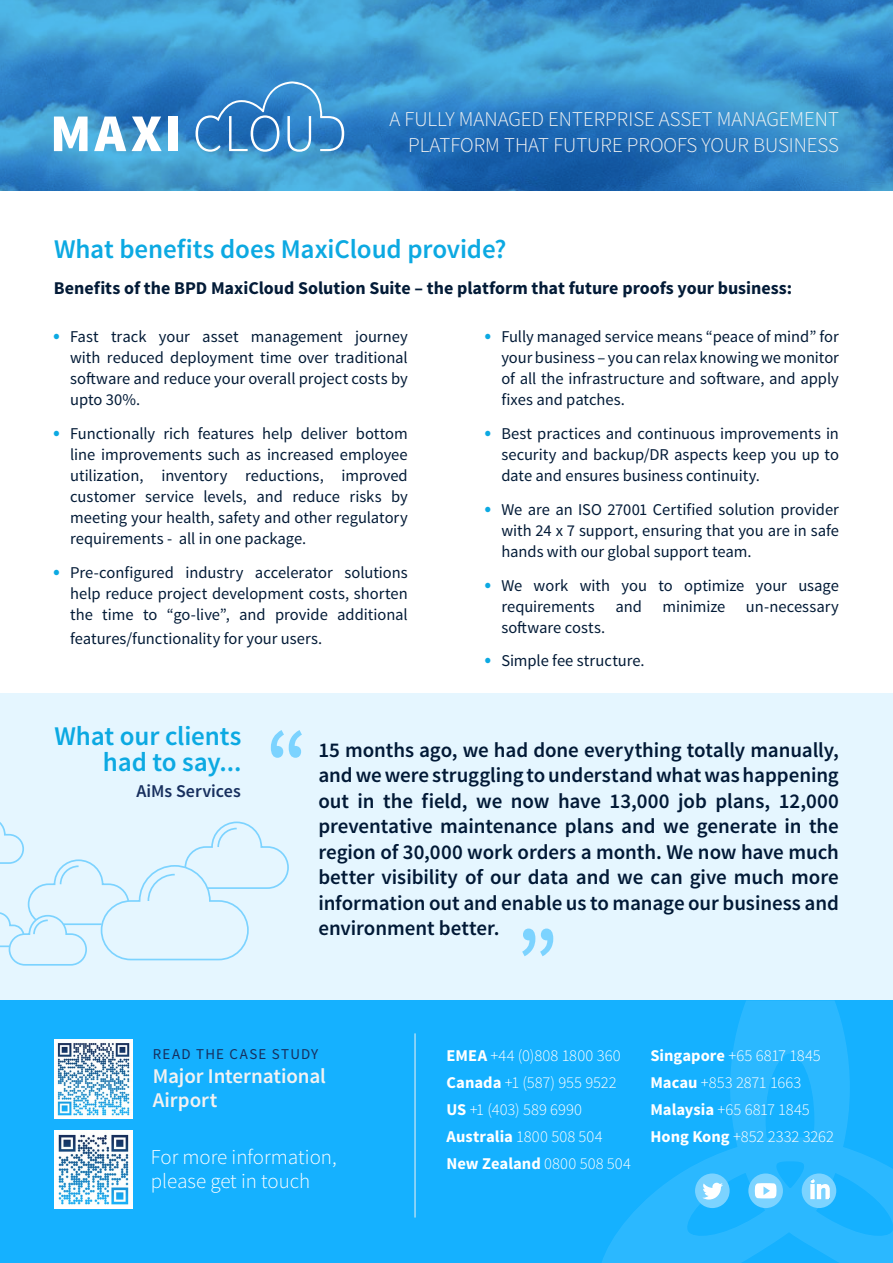
<style>
.page{position:relative;width:893px;height:1263px;background:#fff}
.page>*{position:absolute;margin:0;border:0;box-sizing:border-box;transform-origin:0 0}
.t1{font:600 27px/25.5px "Source Sans Pro";letter-spacing:-.005em;color:#0ca9e2;text-align:right}
.t2{font:600 21px/25.5px "Source Sans Pro";letter-spacing:-.005em;color:#011936;text-align:justify}
.t3{font:300 21px/25.5px "Source Sans Pro";color:#f2f2f2;text-align:right}
.t4{font:300 21px/24px "Source Sans Pro";color:#fff}
.t5{font:600 21px/24px "Source Sans Pro";letter-spacing:-.005em;color:#f2f2f2}
.t6{font:700 18px "Source Sans Pro";color:#031b37}
.t7{font:600 18px "Source Sans Pro";color:#172f5e}
.t8{font:16.5px/21px "Source Sans Pro";color:#031b37;text-align:justify}
.t9{font:300 16.5px/27px "Source Sans Pro";letter-spacing:.005em;color:#fff}
.t10{font:15px "Source Sans Pro";letter-spacing:.085em;color:#172f5e}
.s1{font-weight:600;font-size:21px;color:#0ca9e2}
.s2{font-weight:700}
</style>
<div class="page">
<svg style="left:0;top:0;width:893px;height:191px;background:#378eca"></svg>
<div style="left:0;top:693px;width:893px;height:307px;background:#e5f6ff"></div>
<svg style="left:54px;top:117px;width:34px;height:34px"></svg>
<svg style="left:94px;top:117px;width:68px;height:34px"></svg>
<div style="left:168px;top:117px;width:9px;height:34px;background:#fff"></div>
<svg style="left:196px;top:81px;width:148px;height:71px;background:#438dcb"></svg>
<svg style="left:0;top:821px;width:289px;height:145px"></svg>
<svg style="left:271px;top:730px;width:31px;height:28px"></svg>
<div style="left:0;top:1000px;width:893px;height:263px;background:#15b1ff"></div>
<svg style="left:602px;top:1000px;width:291px;height:263px"></svg>
<hr style="left:415px;top:1033px;width:1px;height:184px;background:#f2f2f2">
<svg style="left:695px;top:1173px;width:35px;height:35px"></svg>
<svg style="left:748px;top:1173px;width:35px;height:35px"></svg>
<svg style="left:802px;top:1173px;width:34px;height:35px"></svg>
<img style="left:54px;top:1130px;width:79px;height:79px">
<img style="left:54px;top:1039px;width:79px;height:79px">
<svg style="left:522px;top:928px;width:31px;height:28px"></svg>
<p class="t3" style="left:389px;top:107px;width:451px">A FULLY MANAGED ENTERPRISE ASSET MANAGEMENT<br>PLATFORM THAT FUTURE PROOFS YOUR BUSINESS</p>
<h1 class="t1" style="left:54px;top:237px;width:454px">What benefits does MaxiCloud provide?</h1>
<p class="t6" style="left:54px;top:276px;width:740px">Benefits of the BPD MaxiCloud Solution Suite – the platform that future proofs your business:</p>
<p class="t8" style="left:70px;top:327px;width:339px;text-indent:-17px"><span class="s1">•</span> Fast track your asset management journey with reduced deployment time over traditional software and reduce your overall project costs by upto 30%.</p>
<p class="t8" style="left:70px;top:423px;width:339px;text-indent:-17px"><span class="s1">•</span> Functionally rich features help deliver bottom line improvements such as increased employee utilization, inventory reductions, improved customer service levels, and reduce risks by meeting your health, safety and other regulatory requirements - all in one package.</p>
<p class="t8" style="left:70px;top:562px;width:339px;text-indent:-17px"><span class="s1">•</span> Pre-configured industry accelerator solutions help reduce project development costs, shorten the time to “go-live”, and provide additional</p>
<p class="t8" style="left:70px;top:628px;width:254px">features/functionality for your users.</p>
<p class="t8" style="left:501px;top:327px;width:339px;text-indent:-17px"><span class="s1">•</span> Fully managed service means “peace of mind” for your business – you can relax knowing we monitor of all the infrastructure and software, and apply fixes and patches.</p>
<p class="t8" style="left:501px;top:423px;width:339px;text-indent:-17px"><span class="s1">•</span> Best practices and continuous improvements in security and backup/DR aspects keep you up to date and ensures business continuity.</p>
<p class="t8" style="left:501px;top:499px;width:339px;text-indent:-17px"><span class="s1">•</span> We are an ISO 27001 Certified solution provider with 24 x 7 support, ensuring that you are in safe hands with our global support team.</p>
<p class="t8" style="left:501px;top:575px;width:339px;text-indent:-17px"><span class="s1">•</span> We work with you to optimize your usage requirements and minimize un-necessary software costs.</p>
<p class="t8" style="left:484px;top:651px;width:162px"><span class="s1">•</span> Simple fee structure.</p>
<h1 class="t1" style="left:55px;top:724px;width:189px">What our clients had to say...</h1>
<p class="t7" style="left:136px;top:780px;width:106px">AiMs Services</p>
<p class="t2" style="left:318px;top:738px;width:522px">15 months ago, we had done everything totally manually, and we were struggling to understand what was happening out in the field, we now have 13,000 job plans, 12,000 preventative maintenance plans and we generate in the region of 30,000 work orders a month. We now have much better visibility of our data and we can give much more information out and enable us to manage our business and environment better.</p>
<p class="t10" style="left:153px;top:1044px;width:167px">READ THE CASE STUDY</p>
<p class="t5" style="left:153px;top:1065px;width:175px">Major International<br>Airport</p>
<p class="t4" style="left:151px;top:1145px;width:187px">For more information, please get in touch</p>
<p class="t9" style="left:446px;top:1042px;width:186px"><span class="s2">EMEA</span> +44 (0)808 1800 360<br><span class="s2">Canada</span> +1 (587) 955 9522<br><span class="s2">US</span> +1 (403) 589 6990<br><span class="s2">Australia</span> 1800 508 504<br><span class="s2">New Zealand</span> 0800 508 504</p>
<p class="t9" style="left:650px;top:1042px;width:185px"><span class="s2">Singapore</span> +65 6817 1845<br><span class="s2">Macau</span> +853 2871 1663<br><span class="s2">Malaysia</span> +65 6817 1845<br><span class="s2">Hong Kong</span> +852 2332 3262</p>
</div>
